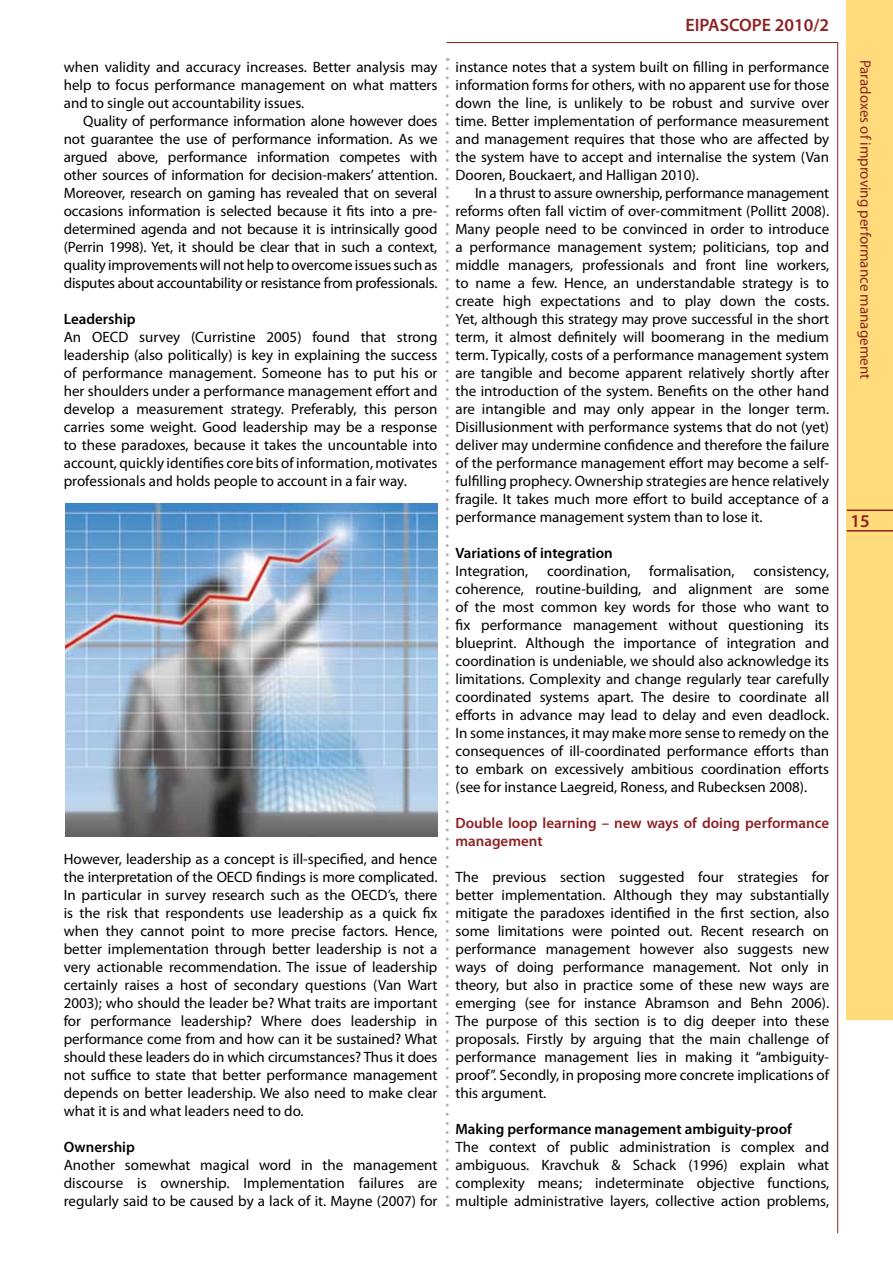
<style>
.page{position:relative;width:893px;height:1263px;background:#fff}
.page>*{position:absolute;margin:0;border:0;box-sizing:border-box;transform-origin:0 0}
.t1{font:600 18px "Myriad Pro";color:#8d2123}
.t2{font:15px/18px "Myriad Pro";color:#000;text-align:justify}
.t3{font:600 15px "Myriad Pro";color:#000}
.t4{font:600 15px/18px "Myriad Pro";color:#8d2123}
.t5{font:15px "Myriad Pro";color:#8d2123}
</style>
<div class="page">
<svg style="left:446px;top:69px;width:3px;height:1138px"></svg>
<div style="left:847px;top:0;width:46px;height:1020px;background:#ffdb7b"></div>
<hr style="left:847px;top:509px;width:46px;height:2px;background:#8d2123">
<hr style="left:847px;top:530px;width:46px;height:1px;background:#8d2123">
<img style="left:66px;top:503px;width:372px;height:334px">
<p class="t2" style="left:64px;top:58px;width:375px">when validity and accuracy increases. Better analysis may help to focus performance management on what matters and to single out accountability issues.</p>
<p class="t2" style="left:64px;top:112px;width:375px;text-indent:20px">Quality of performance information alone however does not guarantee the use of performance information. As we argued above, performance information competes with other sources of information for decision-makers’ attention.<br>Moreover, research on gaming has revealed that on several occasions information is selected because it fits into a pre&shy;determined agenda and not because it is intrinsically good (Perrin 1998). Yet, it should be clear that in such a context, quality improvements will not help to overcome issues such as disputes about accountability or resistance from professionals.</p>
<p class="t3" style="left:64px;top:309px;width:73px">Leadership</p>
<p class="t2" style="left:64px;top:328px;width:375px">An OECD survey (Curristine 2005) found that strong leadership (also politically) is key in explaining the success of performance management. Someone has to put his or her shoulders under a performance management effort and develop a measurement strategy. Preferably, this person carries some weight. Good leadership may be a response to these paradoxes, because it takes the uncountable into account, quickly identifies core bits of information, motivates professionals and holds people to account in a fair way.</p>
<p class="t2" style="left:64px;top:850px;width:375px">However, leadership as a concept is ill-specified, and hence the interpretation of the OECD findings is more complicated.<br>In particular in survey research such as the OECD’s, there is the risk that respondents use leadership as a quick fix when they cannot point to more precise factors. Hence, better implementation through better leadership is not a very actionable recommendation. The issue of leadership certainly raises a host of secondary questions (Van Wart 2003); who should the leader be? What traits are important for performance leadership? Where does leadership in performance come from and how can it be sustained? What should these leaders do in which circumstances? Thus it does not suffice to state that better performance management depends on better leadership. We also need to make clear what it is and what leaders need to do.</p>
<p class="t3" style="left:64px;top:1137px;width:73px">Ownership</p>
<p class="t2" style="left:64px;top:1156px;width:375px">Another somewhat magical word in the management discourse is ownership. Implementation failures are regularly said to be caused by a lack of it. Mayne (2007) for</p>
<p class="t1" style="left:685px;top:13px;width:145px">EIPASCOPE 2010/2</p>
<p class="t2" style="left:455px;top:58px;width:375px">instance notes that a system built on filling in performance information forms for others, with no apparent use for those down the line, is unlikely to be robust and survive over time. Better implementation of performance measurement and management requires that those who are affected by the system have to accept and internalise the system (Van Dooren, Bouckaert, and Halligan 2010).</p>
<p class="t2" style="left:455px;top:184px;width:375px;text-indent:20px">In a thrust to assure ownership, performance management reforms often fall victim of over-commitment (Pollitt 2008).<br>Many people need to be convinced in order to introduce a performance management system; politicians, top and middle managers, professionals and front line workers, to name a few. Hence, an understandable strategy is to create high expectations and to play down the costs.<br>Yet, although this strategy may prove successful in the short term, it almost definitely will boomerang in the medium term. Typically, costs of a performance management system are tangible and become apparent relatively shortly after the introduction of the system. Benefits on the other hand are intangible and may only appear in the longer term.<br>Disillusionment with performance systems that do not (yet) deliver may undermine confidence and therefore the failure of the performance management effort may become a self&shy;fulfilling prophecy. Ownership strategies are hence relatively fragile. It takes much more effort to build acceptance of a performance management system than to lose it.</p>
<p class="t3" style="left:455px;top:543px;width:159px">Variations of integration</p>
<p class="t2" style="left:455px;top:562px;width:375px">Integration, coordination, formalisation, consistency, coherence, routine-building, and alignment are some of the most common key words for those who want to fix performance management without questioning its blueprint. Although the importance of integration and coordination is undeniable, we should also acknowledge its limitations. Complexity and change regularly tear carefully coordinated systems apart. The desire to coordinate all efforts in advance may lead to delay and even deadlock.<br>In some instances, it may make more sense to remedy on the consequences of ill-coordinated performance efforts than to embark on excessively ambitious coordination efforts (see for instance Laegreid, Roness, and Rubecksen 2008).</p>
<p class="t4" style="left:455px;top:814px;width:375px">Double loop learning – new ways of doing performance management</p>
<p class="t2" style="left:455px;top:868px;width:375px">The previous section suggested four strategies for better implementation. Although they may substantially mitigate the paradoxes identified in the first section, also some limitations were pointed out. Recent research on performance management however also suggests new ways of doing performance management. Not only in theory, but also in practice some of these new ways are emerging (see for instance Abramson and Behn 2006).<br>The purpose of this section is to dig deeper into these proposals. Firstly by arguing that the main challenge of performance management lies in making it “ambiguity&shy;proof”. Secondly, in proposing more concrete implications of this argument.</p>
<p class="t3" style="left:455px;top:1119px;width:338px">Making performance management ambiguity-proof</p>
<p class="t2" style="left:455px;top:1138px;width:375px">The context of public administration is complex and ambiguous. Kravchuk &amp; Schack (1996) explain what complexity means; indeterminate objective functions, multiple administrative layers, collective action problems,</p>
<p class="t5" style="left:875px;top:60px;width:321px;rotate:90deg">Paradoxes of improving performance management</p>
<p class="t1" style="left:874px;top:60px;width:411px;rotate:90deg">Ex mis etebatrum res? Ceridest viridepsena omaximil</p>
<p class="t1" style="left:851px;top:509px;width:21px">15</p>
</div>
